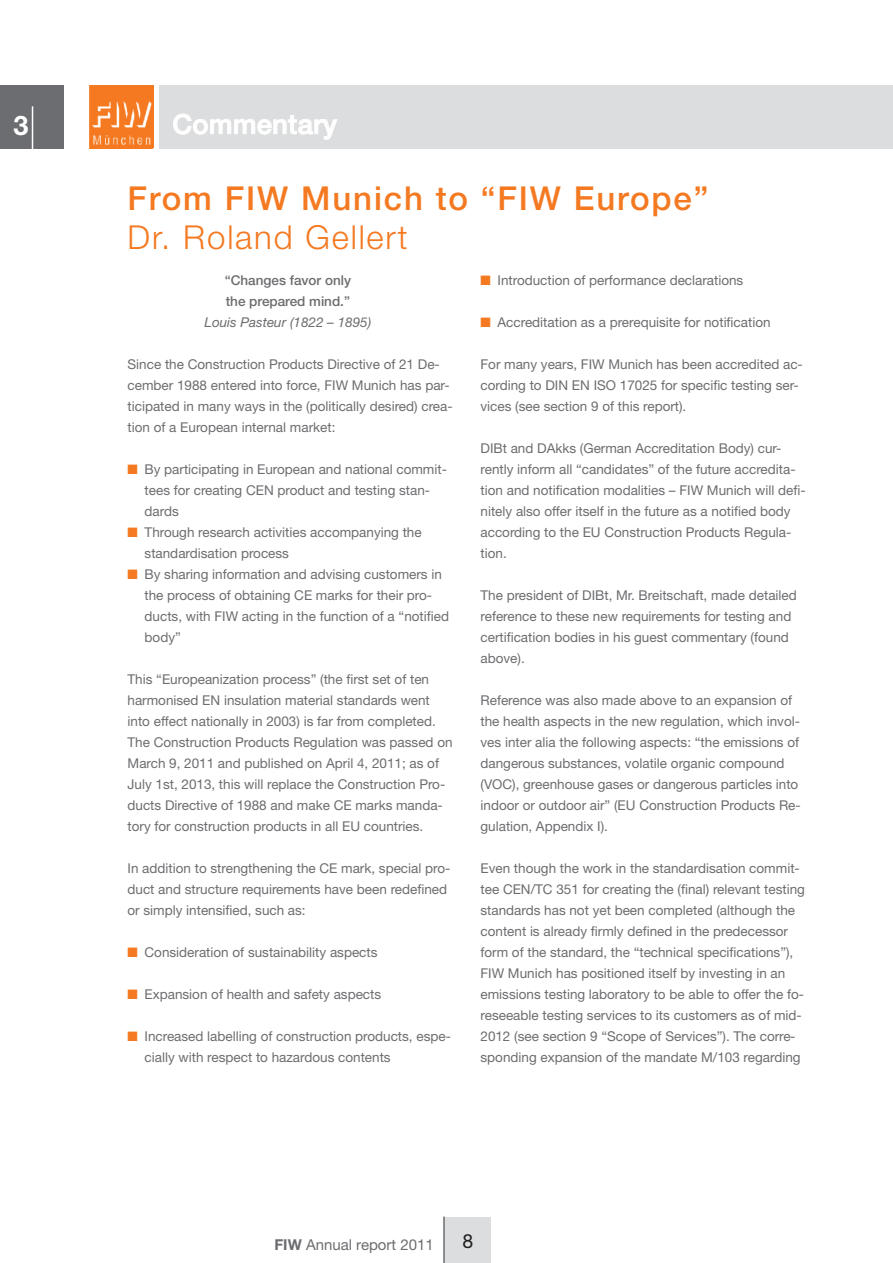
<style>
.page{position:relative;width:893px;height:1263px;background:#fff}
.page>*{position:absolute;margin:0;border:0;box-sizing:border-box;transform-origin:0 0}
.t1{font:500 33px "Helvetica Neue";letter-spacing:.055em;color:#f47921}
.t2{font:300 33px "Helvetica Neue";letter-spacing:.055em;color:#f47921}
.t3{font:500 27px "Helvetica Neue";letter-spacing:.015em;color:#fff}
.t4{font:700 27px "Helvetica Neue";color:#fff}
.t5{font:19.5px "Helvetica Neue";color:#231f20}
.t6{font:15px "Helvetica Neue";color:#6c6d70}
.t7{font:13.5px/21px "Helvetica Neue";color:#6c6d70}
.t8{font:500 13.5px/21px "Helvetica Neue";color:#6c6d70}
.t9{font:italic 13.5px "Helvetica Neue";color:#6c6d70}
.s1{color:#f47921}
.s2{font-weight:700}
</style>
<div class="page">
<div style="left:159px;top:85px;width:734px;height:64px;background:#dcdddf"></div>
<div style="left:0;top:85px;width:64px;height:64px;background:#6c6d70"></div>
<div style="left:89px;top:85px;width:64px;height:64px;background:#f47921"></div>
<img style="left:89px;top:85px;width:63px;height:62px">
<hr style="left:32px;top:106px;width:1px;height:48px;background:#fff">
<div style="left:444px;top:1216px;width:47px;height:47px;background:#dcdddf"></div>
<hr style="left:443px;top:1216px;width:2px;height:47px;background:#6c6d70">
<h2 class="t4" style="left:13px;top:108px;width:17px">3</h2>
<h2 class="t3" style="left:173px;top:108px;width:166px">Commentary</h2>
<h1 class="t1" style="left:128px;top:178px;width:582px">From FIW Munich to “FIW Europe”</h1>
<h1 class="t2" style="left:128px;top:217px;width:282px">Dr. Roland Gellert</h1>
<p class="t8" style="left:225px;top:270px;width:128px">“Changes favor only the prepared mind.”</p>
<p class="t9" style="left:204px;top:314px;width:168px">Louis Pasteur (1822 – 1895)</p>
<p class="t7" style="left:128px;top:355px;width:327px">Since the Construction Products Directive of 21 De&shy;cember 1988 entered into force, FIW Munich has par&shy;ticipated in many ways in the (politically desired) crea&shy;tion of a European internal market:</p>
<p class="t7" style="left:145px;top:460px;width:304px;text-indent:-17px"><span class="s1">■</span> By participating in European and national commit&shy;tees for creating CEN product and testing stan&shy;dards</p>
<p class="t7" style="left:145px;top:523px;width:279px;text-indent:-17px"><span class="s1">■</span> Through research activities accompanying the standardisation process</p>
<p class="t7" style="left:145px;top:565px;width:306px;text-indent:-17px"><span class="s1">■</span> By sharing information and advising customers in the process of obtaining CE marks for their pro&shy;ducts, with FIW acting in the function of a “notified body”</p>
<p class="t7" style="left:128px;top:670px;width:327px">This “Europeanization process” (the first set of ten harmonised EN insulation material standards went into effect nationally in 2003) is far from completed.<br>The Construction Products Regulation was passed on March 9, 2011 and published on April 4, 2011; as of July 1st, 2013, this will replace the Construction Pro&shy;ducts Directive of 1988 and make CE marks manda&shy;tory for construction products in all EU countries.</p>
<p class="t7" style="left:128px;top:859px;width:324px">In addition to strengthening the CE mark, special pro&shy;duct and structure requirements have been redefined or simply intensified, such as:</p>
<p class="t7" style="left:128px;top:943px;width:251px"><span class="s1">■</span> Consideration of sustainability aspects</p>
<p class="t7" style="left:128px;top:985px;width:255px"><span class="s1">■</span> Expansion of health and safety aspects</p>
<p class="t7" style="left:145px;top:1027px;width:308px;text-indent:-17px"><span class="s1">■</span> Increased labelling of construction products, espe&shy;cially with respect to hazardous contents</p>
<p class="t7" style="left:480px;top:271px;width:264px"><span class="s1">■</span> Introduction of performance declarations</p>
<p class="t7" style="left:480px;top:313px;width:292px"><span class="s1">■</span> Accreditation as a prerequisite for notification</p>
<p class="t7" style="left:480px;top:355px;width:324px">For many years, FIW Munich has been accredited ac&shy;cording to DIN EN ISO 17025 for specific testing ser&shy;vices (see section 9 of this report).</p>
<p class="t7" style="left:480px;top:439px;width:327px">DIBt and DAkks (German Accreditation Body) cur&shy;rently inform all “candidates” of the future accredita&shy;tion and notification modalities – FIW Munich will defi&shy;nitely also offer itself in the future as a notified body according to the EU Construction Products Regula&shy;tion.</p>
<p class="t7" style="left:480px;top:586px;width:318px">The president of DIBt, Mr. Breitschaft, made detailed reference to these new requirements for testing and certification bodies in his guest commentary (found above).</p>
<p class="t7" style="left:480px;top:691px;width:322px">Reference was also made above to an expansion of the health aspects in the new regulation, which invol&shy;ves inter alia the following aspects: “the emissions of dangerous substances, volatile organic compound (VOC), greenhouse gases or dangerous particles into indoor or outdoor air” (EU Construction Products Re&shy;gulation, Appendix I).</p>
<p class="t7" style="left:480px;top:859px;width:326px">Even though the work in the standardisation commit&shy;tee CEN/TC 351 for creating the (final) relevant testing standards has not yet been completed (although the content is already firmly defined in the predecessor form of the standard, the “technical specifications”), FIW Munich has positioned itself by investing in an emissions testing laboratory to be able to offer the fo&shy;reseeable testing services to its customers as of mid-2012 (see section 9 “Scope of Services”). The corre&shy;sponding expansion of the mandate M/103 regarding</p>
<p class="t6" style="left:274px;top:1239px;width:161px"><span class="s2">FIW</span> Annual report 2011</p>
<h3 class="t5" style="left:462px;top:1233px;width:12px">8</h3>
</div>
